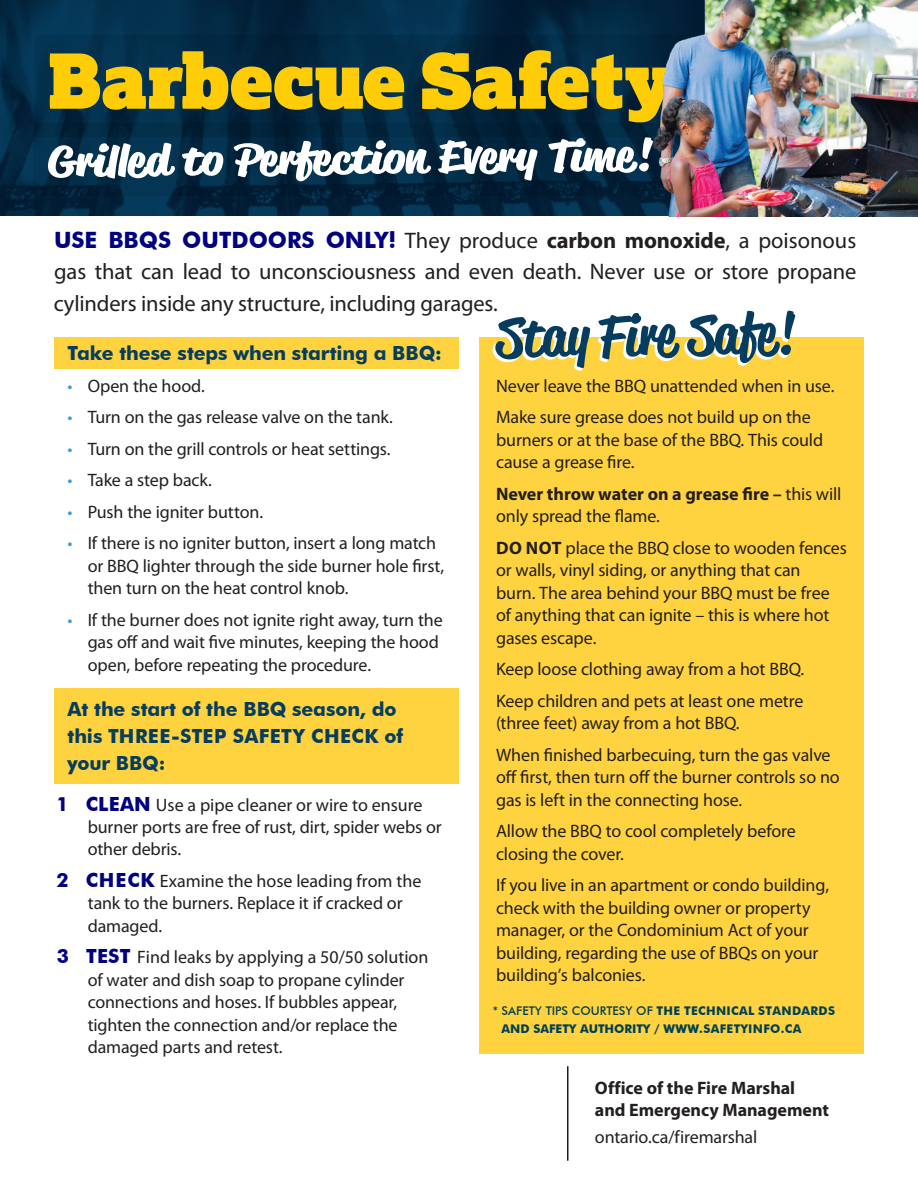
<style>
.page{position:relative;width:918px;height:1188px;background:#fff}
.page>*{position:absolute;margin:0;border:0;box-sizing:border-box;transform-origin:0 0}
.t1{font:22.5px/31.2px "Myriad Pro";letter-spacing:-.005em;color:#231f20}
.t2{font:700 19.5px/27px "Futura BT";letter-spacing:-.005em;color:#063d5f}
.t3{font:700 19.5px "Futura BT";color:#000080}
.t4{font:18px/22.5px "Myriad Pro";letter-spacing:-.005em;color:#231f20}
.t5{font:700 18px/22.5px "Myriad Pro";letter-spacing:-.005em;color:#231f20}
.t6{font:700 12px/18px "Futura BT";color:#004055}
.s1{font-family:"Futura BT";font-weight:700;color:#000080}
.s2{font-weight:700}
.s3{color:#4399d3}
.s4{font-family:"Futura BT";font-weight:700;font-size:19.5px;color:#000080}
.s5{font-weight:400}
.s6{font-weight:500}
</style>
<div class="page">
<img style="left:0;top:0;width:605px;height:216px">
<div style="left:54px;top:338px;width:405px;height:31px;background:#ffd33f"></div>
<div style="left:54px;top:688px;width:405px;height:96px;background:#ffd33f"></div>
<div style="left:479px;top:338px;width:385px;height:716px;background:#ffd33f"></div>
<div style="left:35px;top:35px;width:654px;height:102px;background:#231f20;opacity:.1"></div>
<svg style="left:50px;top:51px;width:354px;height:59px;background:#948922"></svg>
<svg style="left:422px;top:50px;width:183px;height:72px;background:#837a21"></svg>
<div style="left:34px;top:123px;width:633px;height:73px;background:#231f20;opacity:.1"></div>
<svg style="left:48px;top:143px;width:127px;height:36px"></svg>
<svg style="left:181px;top:147px;width:42px;height:29px"></svg>
<svg style="left:234px;top:140px;width:197px;height:41px"></svg>
<svg style="left:437px;top:140px;width:101px;height:41px"></svg>
<svg style="left:548px;top:137px;width:57px;height:37px"></svg>
<img style="left:605px;top:0;width:313px;height:216px">
<svg style="left:492px;top:311px;width:303px;height:60px"></svg>
<hr style="left:567px;top:1066px;width:1px;height:95px;background:#231f20">
<h2 class="t1" style="left:54px;top:224px;width:804px"><span class="s1">USE BBQS OUTDOORS ONLY!</span> They produce <span class="s2">carbon monoxide</span>, a poisonous</h2>
<p class="t1" style="left:54px;top:256px;width:804px">gas that can lead to unconsciousness and even death. Never use or store propane cylinders inside any structure, including garages.</p>
<h2 class="t2" style="left:68px;top:339px;width:376px">Take these steps when starting a BBQ:</h2>
<p class="t4" style="left:68px;top:374px;width:139px"><span class="s3">•</span> Open the hood.</p>
<p class="t4" style="left:68px;top:405px;width:327px"><span class="s3">•</span> Turn on the gas release valve on the tank.</p>
<p class="t4" style="left:68px;top:437px;width:325px"><span class="s3">•</span> Turn on the grill controls or heat settings.</p>
<p class="t4" style="left:68px;top:468px;width:146px"><span class="s3">•</span> Take a step back.</p>
<p class="t4" style="left:68px;top:500px;width:197px"><span class="s3">•</span> Push the igniter button.</p>
<p class="t4" style="left:88px;top:531px;width:358px;text-indent:-20px"><span class="s3">•</span> If there is no igniter button, insert a long match or BBQ lighter through the side burner hole first, then turn on the heat control knob.</p>
<p class="t4" style="left:88px;top:608px;width:357px;text-indent:-20px"><span class="s3">•</span> If the burner does not ignite right away, turn the gas off and wait five minutes, keeping the hood open, before repeating the procedure.</p>
<h2 class="t2" style="left:68px;top:695px;width:337px">At the start of the BBQ season, do this THREE-STEP SAFETY CHECK of your BBQ:</h2>
<p class="t3" style="left:57px;top:793px;width:14px">1</p>
<h3 class="t4" style="left:86px;top:794px;width:338px"><span class="s4">CLEAN</span> Use a pipe cleaner or wire to ensure</h3>
<p class="t4" style="left:88px;top:815px;width:355px">burner ports are free of rust, dirt, spider webs or other debris.</p>
<p class="t3" style="left:57px;top:868px;width:14px">2</p>
<h3 class="t4" style="left:86px;top:869px;width:337px"><span class="s4">CHECK</span> Examine the hose leading from the</h3>
<p class="t4" style="left:88px;top:891px;width:316px">tank to the burners. Replace it if cracked or damaged.</p>
<p class="t3" style="left:57px;top:944px;width:14px">3</p>
<h3 class="t4" style="left:86px;top:945px;width:344px"><span class="s4">TEST</span> Find leaks by applying a 50/50 solution</h3>
<p class="t4" style="left:88px;top:968px;width:318px">of water and dish soap to propane cylinder connections and hoses. If bubbles appear, tighten the connection and/or replace the damaged parts and retest.</p>
<p class="t4" style="left:496px;top:374px;width:340px">Never leave the BBQ unattended when in use.</p>
<p class="t4" style="left:496px;top:405px;width:329px">Make sure grease does not build up on the burners or at the base of the BBQ. This could cause a grease fire.</p>
<p class="t5" style="left:496px;top:482px;width:347px">Never throw water on a grease fire – <span class="s5">this will only spread the flame.</span></p>
<p class="t4" style="left:496px;top:536px;width:352px"><span class="s2">DO NOT</span> place the BBQ close to wooden fences or walls, vinyl siding, or anything that can<br>burn. The area behind your BBQ must be free of anything that can ignite – this is where hot gases escape.</p>
<p class="t4" style="left:496px;top:657px;width:310px">Keep loose clothing away from a hot BBQ.</p>
<p class="t4" style="left:496px;top:689px;width:309px">Keep children and pets at least one metre (three feet) away from a hot BBQ.</p>
<p class="t4" style="left:496px;top:743px;width:345px">When finished barbecuing, turn the gas valve off first, then turn off the burner controls so no gas is left in the connecting hose.</p>
<p class="t4" style="left:496px;top:819px;width:301px">Allow the BBQ to cool completely before closing the cover.</p>
<p class="t4" style="left:496px;top:873px;width:334px">If you live in an apartment or condo building, check with the building owner or property manager, or the Condominium Act of your building, regarding the use of BBQs on your building’s balconies.</p>
<p class="t6" style="left:502px;top:1002px;width:335px;text-indent:-9px"><span class="s6">* SAFETY TIPS COURTESY OF</span> THE TECHNICAL STANDARDS<br>AND SAFETY AUTHORITY / WWW.SAFETYINFO.CA</p>
<p class="t5" style="left:595px;top:1076px;width:236px">Office of the Fire Marshal and Emergency Management</p>
<p class="t4" style="left:595px;top:1125px;width:164px">ontario.ca/firemarshal</p>
</div>
